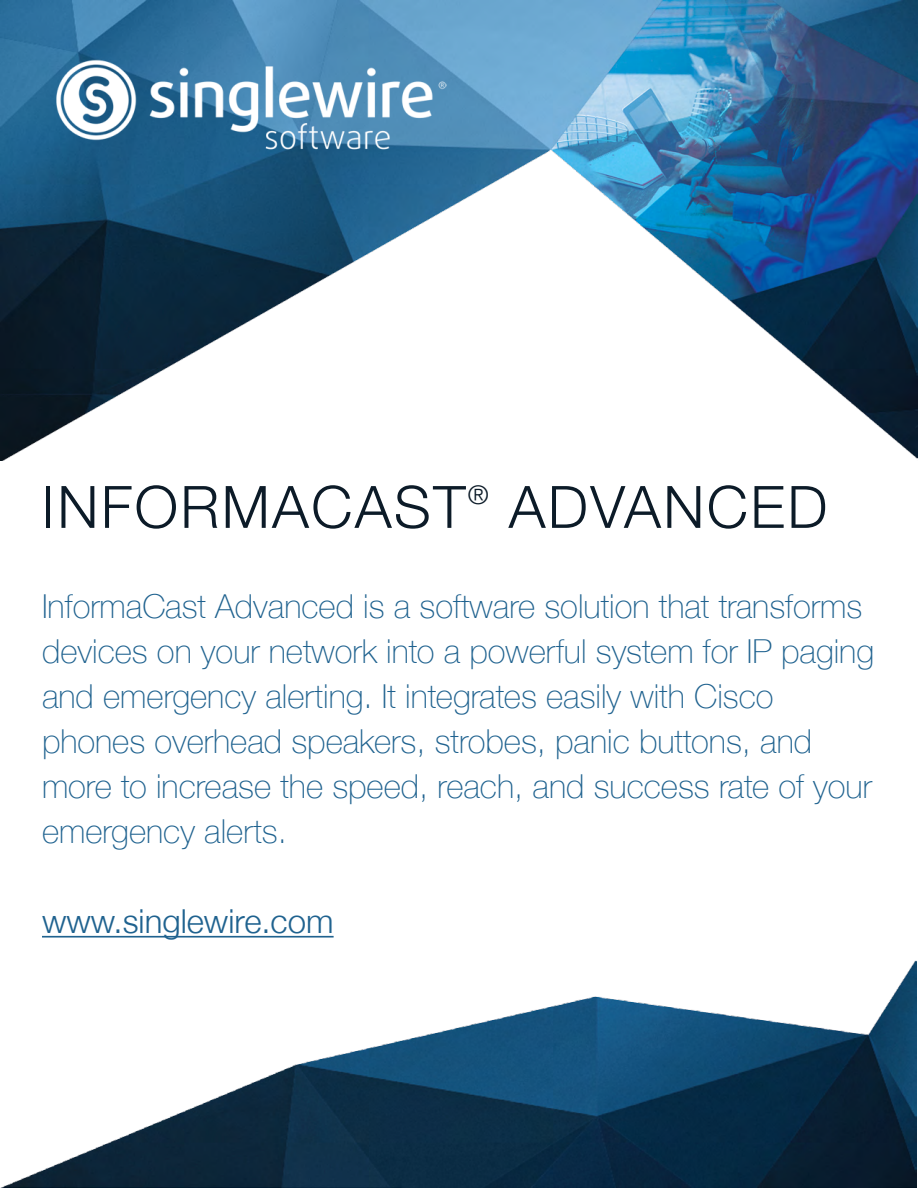
<style>
.page{position:relative;width:918px;height:1188px;background:#fff}
.page>*{position:absolute;margin:0;border:0;box-sizing:border-box;transform-origin:0 0}
.t1{font:300 58.5px "Helvetica Neue";letter-spacing:.04em;color:#0c1b28}
.t2{font:100 33px/45px "Helvetica Neue";color:#1f628f}
.t3{font:300 33px "Helvetica Neue";color:#1f628f}
.t4{font:300 26.25px "Helvetica Neue";color:#0c1b28}
</style>
<div class="page">
<img style="left:0;top:0;width:918px;height:461px">
<img style="left:0;top:960px;width:917px;height:228px">
<hr style="left:42px;top:936px;width:292px;height:2px;background:#1f628f">
<img style="left:54px;top:54px;width:392px;height:100px">
<h1 class="t1" style="left:42px;top:460px;width:425px">INFORMACAST</h1>
<p class="t4" style="left:468px;top:473px;width:22px">®</p>
<h1 class="t1" style="left:509px;top:460px;width:320px">ADVANCED</h1>
<p class="t2" style="left:42px;top:583px;width:834px">InformaCast Advanced is a software solution that transforms devices on your network into a powerful system for IP paging and emergency alerting. It integrates easily with Cisco phones overhead speakers, strobes, panic buttons, and more to increase the speed, reach, and success rate of your emergency alerts.</p>
<p class="t3" style="left:42px;top:895px;width:293px">www.singlewire.com</p>
</div>
